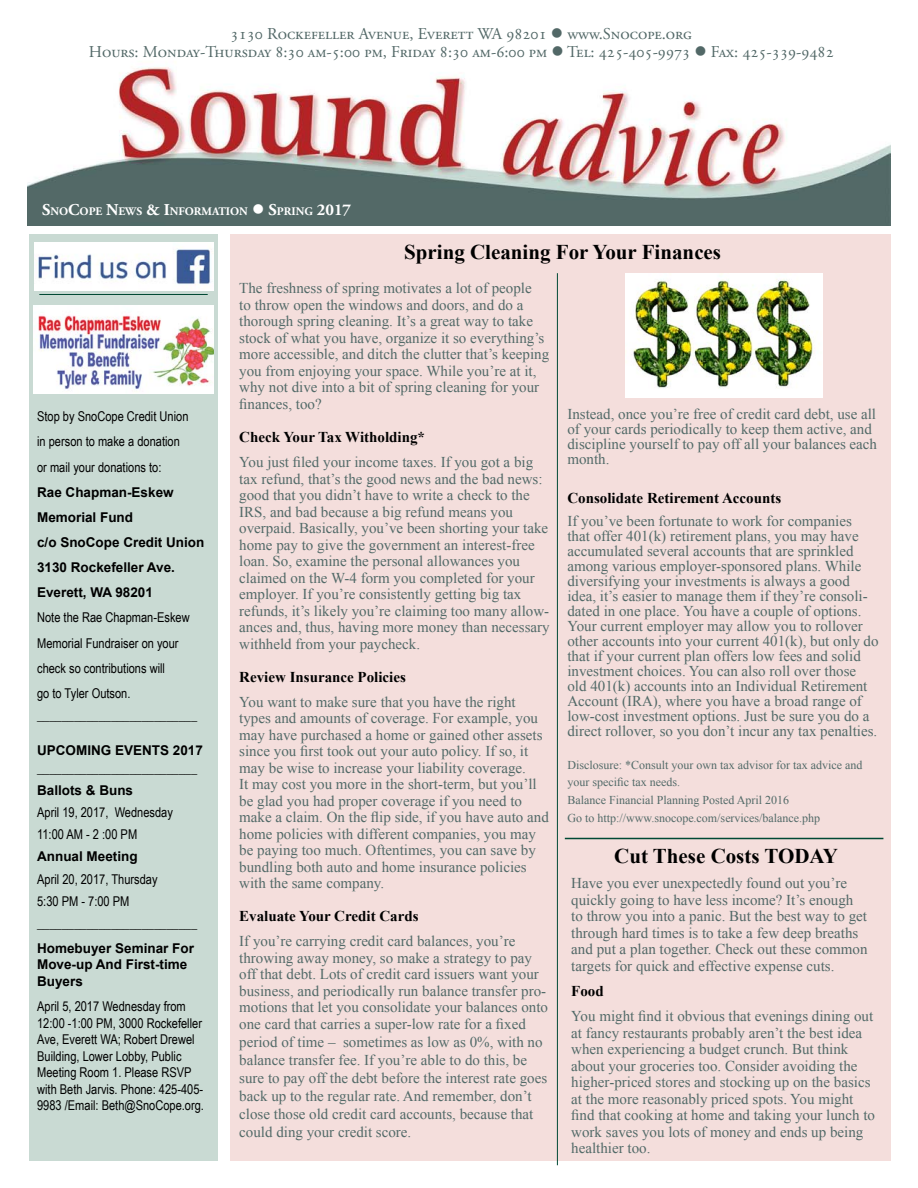
<style>
.page{position:relative;width:918px;height:1188px;background:#fff}
.page>*{position:absolute;margin:0;border:0;box-sizing:border-box;transform-origin:0 0}
.t1{font:700 21px "Times New Roman";color:#000}
.t2{font:16.5px/18px "Adobe Garamond Pro";color:#526867;text-align:center}
.t3{font:15px/16.5px "Times New Roman";color:#526a68}
.t4{font:15px/16.5px "Times New Roman";color:#526867}
.t5{font:700 15px "Times New Roman";color:#000}
.t6{font:13.5px/16.5px "Arial Narrow";color:#000}
.t7{font:700 13.5px/25.2px "Arial";color:#000}
.t8{font:12px/16.5px "Times New Roman";color:#526a68}
.t9{font:700 11.55px "Adobe Garamond Pro";color:#fff}
.s1{font-size:16.5px}
</style>
<div class="page">
<div style="left:29px;top:232px;width:189px;height:929px;background:#c9dad3"></div>
<img style="left:27px;top:67px;width:864px;height:159px">
<div style="left:226px;top:229px;width:665px;height:932px;background:#f4dedc"></div>
<div style="left:218px;top:229px;width:12px;height:932px;background:#fff"></div>
<div style="left:0;top:226px;width:918px;height:8px;background:#fff"></div>
<hr style="left:39px;top:294px;width:169px;height:1px;background:#004934">
<img style="left:35px;top:243px;width:179px;height:47px">
<hr style="left:557px;top:273px;width:1px;height:892px;background:#004934">
<img style="left:34px;top:305px;width:179px;height:88px">
<hr style="left:565px;top:838px;width:318px;height:1px;background:#004934">
<img style="left:626px;top:273px;width:197px;height:125px">
<p class="t2" style="left:89px;top:26px;width:747px">3130 Rockefeller Avenue, Everett WA 98201 ● www.Snocope.org<br>Hours: Monday-Thursday 8:30 am-5:00 pm, Friday 8:30 am-6:00 pm ● Tel: 425-405-9973 ● Fax: 425-339-9482</p>
<p class="t9" style="left:42px;top:205px;width:311px"><span class="s1">S</span>NO<span class="s1">C</span>OPE <span class="s1">N</span>EWS <span class="s1">&amp; I</span>NFORMATION ● <span class="s1">S</span>PRING <span class="s1">2017</span></p>
<h1 class="t1" style="left:404px;top:238px;width:318px">Spring Cleaning For Your Finances</h1>
<p class="t6" style="left:37px;top:403px;width:153px;line-height:25.2px">Stop by SnoCope Credit Union in person to make a donation or mail your donations to:</p>
<p class="t7" style="left:37px;top:480px;width:169px">Rae Chapman-Eskew<br>Memorial Fund<br>c/o SnoCope Credit Union<br>3130 Rockefeller Ave.<br>Everett, WA 98201</p>
<p class="t6" style="left:37px;top:605px;width:154px;line-height:25.2px">Note the Rae Chapman-Eskew<br>Memorial Fundraiser on your check so contributions will<br>go to Tyler Outson.</p>
<p class="t6" style="left:37px;top:706px;width:162px">__________________________</p>
<p class="t7" style="left:37px;top:738px;width:167px">UPCOMING EVENTS 2017</p>
<p class="t6" style="left:37px;top:759px;width:162px">__________________________</p>
<p class="t7" style="left:37px;top:778px;width:98px">Ballots &amp; Buns</p>
<p class="t6" style="left:37px;top:801px;width:137px;line-height:22.2px">April 19, 2017, Wednesday<br>11:00 AM - 2 :00 PM</p>
<p class="t7" style="left:37px;top:845px;width:102px">Annual Meeting</p>
<p class="t6" style="left:37px;top:867px;width:162px;line-height:22.2px">April 20, 2017, Thursday<br>5:30 PM - 7:00 PM __________________________</p>
<p class="t7" style="left:37px;top:940px;width:158px;line-height:16.5px">Homebuyer Seminar For<br>Move-up And First-time<br>Buyers</p>
<p class="t6" style="left:37px;top:998px;width:168px">April 5, 2017 Wednesday from<br>12:00 -1:00 PM, 3000 Rockefeller<br>Ave, Everett WA; Robert Drewel<br>Building, Lower Lobby, Public<br>Meeting Room 1. Please RSVP with Beth Jarvis. Phone: 425-405-<br>9983 /Email: Beth@SnoCope.org.</p>
<p class="t3" style="left:239px;top:280px;width:311px">The freshness of spring motivates a lot of people<br>to throw open the windows and doors, and do a thorough spring cleaning. It’s a great way to take stock of what you have, organize it so everything’s more accessible, and ditch the clutter that’s keeping you from enjoying your space. While you’re at it, why not dive into a bit of spring cleaning for your finances, too?</p>
<p class="t5" style="left:239px;top:427px;width:187px">Check Your Tax Witholding*</p>
<p class="t3" style="left:239px;top:454px;width:312px">You just filed your income taxes. If you got a big tax refund, that’s the good news and the bad news: good that you didn’t have to write a check to the IRS, and bad because a big refund means you overpaid. Basically, you’ve been shorting your take home pay to give the government an interest-free loan. So, examine the personal allowances you claimed on the W-4 form you completed for your employer. If you’re consistently getting big tax refunds, it’s likely you’re claiming too many allow&shy;ances and, thus, having more money than necessary withheld from your paycheck.</p>
<p class="t5" style="left:239px;top:666px;width:168px">Review Insurance Policies</p>
<p class="t3" style="left:239px;top:693px;width:311px">You want to make sure that you have the right types and amounts of coverage. For example, you may have purchased a home or gained other assets since you first took out your auto policy. If so, it may be wise to increase your liability coverage.<br>It may cost you more in the short-term, but you’ll be glad you had proper coverage if you need to make a claim. On the flip side, if you have auto and home policies with different companies, you may be paying too much. Oftentimes, you can save by bundling both auto and home insurance policies with the same company.</p>
<p class="t5" style="left:239px;top:906px;width:181px">Evaluate Your Credit Cards</p>
<p class="t3" style="left:239px;top:933px;width:310px">If you’re carrying credit card balances, you’re throwing away money, so make a strategy to pay off that debt. Lots of credit card issuers want your business, and periodically run balance transfer pro&shy;motions that let you consolidate your balances onto one card that carries a super-low rate for a fixed</p>
<p class="t3" style="left:239px;top:1033px;width:309px;line-height:18px">period of time – sometimes as low as 0%, with no balance transfer fee. If you’re able to do this, be sure to pay off the debt before the interest rate goes back up to the regular rate. And remember, don’t close those old credit card accounts, because that could ding your credit score.</p>
<p class="t3" style="left:567px;top:406px;width:311px;line-height:15px">Instead, once you’re free of credit card debt, use all of your cards periodically to keep them active, and discipline yourself to pay off all your balances each month.</p>
<p class="t5" style="left:567px;top:487px;width:215px">Consolidate Retirement Accounts</p>
<p class="t3" style="left:567px;top:513px;width:313px;line-height:15px">If you’ve been fortunate to work for companies<br>that offer 401(k) retirement plans, you may have accumulated several accounts that are sprinkled among various employer-sponsored plans. While diversifying your investments is always a good idea, it’s easier to manage them if they’re consoli&shy;dated in one place. You have a couple of options.<br>Your current employer may allow you to rollover other accounts into your current 401(k), but only do that if your current plan offers low fees and solid investment choices. You can also roll over those old 401(k) accounts into an Individual Retirement Account (IRA), where you have a broad range of low-cost investment options. Just be sure you do a direct rollover, so you don’t incur any tax penalties.</p>
<p class="t8" style="left:567px;top:757px;width:296px">Disclosure: *Consult your own tax advisor for tax advice and your specific tax needs.</p>
<p class="t8" style="left:567px;top:791px;width:254px;line-height:18px">Balance Financial Planning Posted April 2016<br>Go to http://www.snocope.com/services/balance.php</p>
<h1 class="t1" style="left:614px;top:842px;width:225px">Cut These Costs TODAY</h1>
<p class="t4" style="left:571px;top:875px;width:298px">Have you ever unexpectedly found out you’re quickly going to have less income? It’s enough to throw you into a panic. But the best way to get through hard times is to take a few deep breaths and put a plan together. Check out these common targets for quick and effective expense cuts.</p>
<p class="t5" style="left:571px;top:980px;width:34px">Food</p>
<p class="t3" style="left:571px;top:1008px;width:305px">You might find it obvious that evenings dining out at fancy restaurants probably aren’t the best idea when experiencing a budget crunch. But think about your groceries too. Consider avoiding the higher-priced stores and stocking up on the basics at the more reasonably priced spots. You might find that cooking at home and taking your lunch to work saves you lots of money and ends up being healthier too.</p>
</div>
